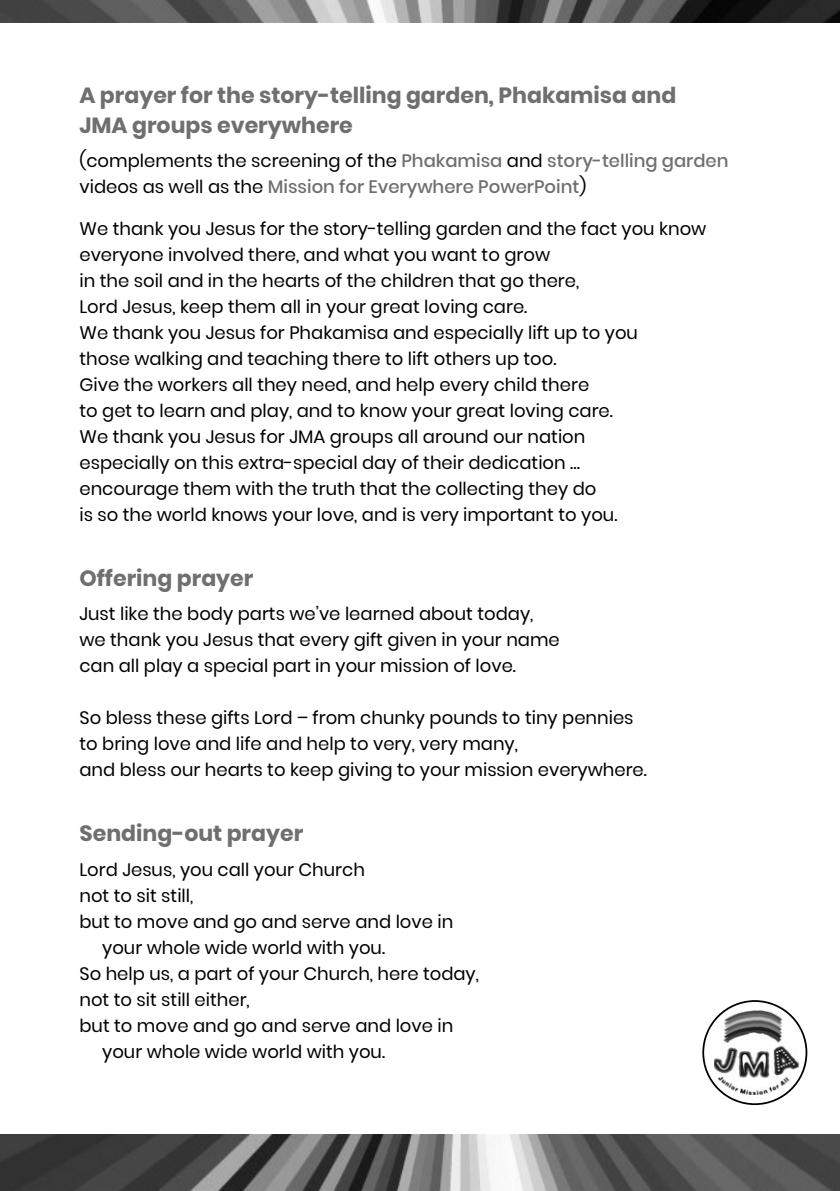
<style>
.page{position:relative;width:840px;height:1191px;background:#fff}
.page>*{position:absolute;margin:0;border:0;box-sizing:border-box;transform-origin:0 0}
.t1{font:700 22px/30px "Poppins";color:#706f6f}
.t2{font:18px/26px "Poppins";color:#000}
.t3{font:500 18px/26px "Poppins";color:#706f6f}
.s1{font-weight:400;color:#000}
</style>
<div class="page">
<img style="left:0;top:1134px;width:839px;height:57px">
<svg style="left:702px;top:1001px;width:104px;height:103px"></svg>
<img style="left:713px;top:1010px;width:85px;height:85px">
<div style="left:702px;top:1000px;width:104px;height:105px;border:2px solid #000;border-radius:50%"></div>
<img style="left:0;top:0;width:839px;height:23px">
<p class="t1" style="left:79px;top:80px;width:598px">A prayer for the story-telling garden, Phakamisa and<br>JMA groups everywhere</p>
<p class="t3" style="left:79px;top:148px;width:650px"><span class="s1">(complements the screening of the</span> Phakamisa <span class="s1">and</span> story-telling garden <span class="s1">videos as well as the</span> Mission for Everywhere PowerPoint<span class="s1">)</span></p>
<p class="t2" style="left:79px;top:216px;width:628px">We thank you Jesus for the story-telling garden and the fact you know everyone involved there, and what you want to grow<br>in the soil and in the hearts of the children that go there,<br>Lord Jesus, keep them all in your great loving care.<br>We thank you Jesus for Phakamisa and especially lift up to you<br>those walking and teaching there to lift others up too.<br>Give the workers all they need, and help every child there<br>to get to learn and play, and to know your great loving care.<br>We thank you Jesus for JMA groups all around our nation<br>especially on this extra-special day of their dedication …<br>encourage them with the truth that the collecting they do<br>is so the world knows your love, and is very important to you.</p>
<p class="t1" style="left:79px;top:563px;width:175px">Offering prayer</p>
<p class="t2" style="left:79px;top:601px;width:481px">Just like the body parts we’ve learned about today, we thank you Jesus that every gift given in your name can all play a special part in your mission of love.</p>
<p class="t2" style="left:79px;top:705px;width:568px">So bless these gifts Lord – from chunky pounds to tiny pennies to bring love and life and help to very, very many,<br>and bless our hearts to keep giving to your mission everywhere.</p>
<p class="t1" style="left:79px;top:818px;width:225px">Sending-out prayer</p>
<p class="t2" style="left:79px;top:856px;width:287px">Lord Jesus, you call your Church</p>
<p class="t2" style="left:79px;top:882px;width:115px">not to sit still,</p>
<p class="t2" style="left:79px;top:908px;width:375px">but to move and go and serve and love in</p>
<p class="t2" style="left:102px;top:934px;width:284px">your whole wide world with you.</p>
<p class="t2" style="left:79px;top:960px;width:401px">So help us, a part of your Church, here today,</p>
<p class="t2" style="left:79px;top:986px;width:172px">not to sit still either,</p>
<p class="t2" style="left:79px;top:1012px;width:375px">but to move and go and serve and love in</p>
<p class="t2" style="left:102px;top:1038px;width:284px">your whole wide world with you.</p>
</div>
